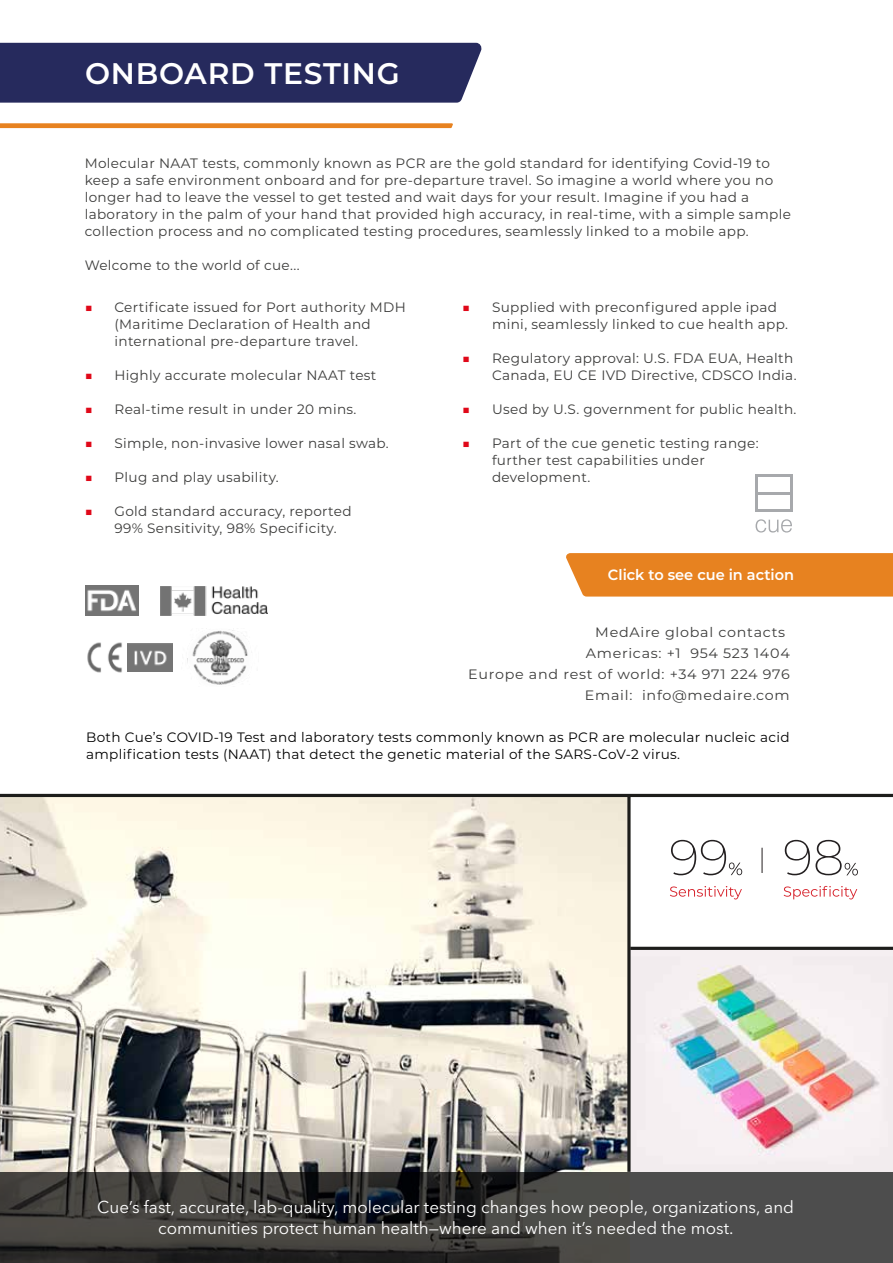
<style>
.page{position:relative;width:893px;height:1263px;background:#fff}
.page>*{position:absolute;margin:0;border:0;box-sizing:border-box;transform-origin:0 0}
.t1{font:600 29.7px "Montserrat";letter-spacing:.025em;color:#fff}
.t2{font:16.95px/20.4px "Avenir Next LT Pro";color:#fff;text-align:center}
.t3{font:600 14.85px "Montserrat";color:#fff}
.t4{font:13.65px/17px "Montserrat";letter-spacing:.025em;color:#3c3c3b}
.t5{font:13.65px/17px "Montserrat";letter-spacing:.025em;color:#000}
.t6{font:13.65px "Montserrat";letter-spacing:.05em;color:#3c3c3b;scale:1.05 1}
.s1{color:#e00819}
</style>
<div class="page">
<img style="left:0;top:797px;width:627px;height:375px">
<img style="left:631px;top:950px;width:262px;height:222px">
<svg style="left:0;top:1172px;width:893px;height:91px;background:#3d3d3b"></svg>
<div style="left:0;top:43px;width:482px;height:60px;background:#262a5d"></div>
<svg style="left:0;top:123px;width:453px;height:5px;background:#e8892d"></svg>
<svg style="left:566px;top:553px;width:327px;height:44px;background:#e78628"></svg>
<svg style="left:756px;top:519px;width:36px;height:13px"></svg>
<div style="left:755px;top:474px;width:37px;height:38px;background:#a7a9ac"></div>
<div style="left:758px;top:477px;width:31px;height:32px;background:#fff"></div>
<hr style="left:757px;top:492px;width:35px;height:3px;background:#a7a9ac">
<svg style="left:627px;top:797px;width:4px;height:375px"></svg>
<svg style="left:670px;top:886px;width:72px;height:13px"></svg>
<svg style="left:671px;top:840px;width:71px;height:35px"></svg>
<svg style="left:784px;top:886px;width:73px;height:13px"></svg>
<svg style="left:785px;top:840px;width:73px;height:35px"></svg>
<svg style="left:762px;top:848px;width:1px;height:25px"></svg>
<hr style="left:0;top:794px;width:893px;height:3px;background:#1d1d1b">
<hr style="left:630px;top:947px;width:263px;height:3px;background:#1d1d1b">
<img style="left:85px;top:586px;width:53px;height:30px">
<img style="left:87px;top:642px;width:35px;height:31px">
<img style="left:128px;top:643px;width:45px;height:28px">
<img style="left:187px;top:630px;width:61px;height:55px">
<img style="left:160px;top:586px;width:107px;height:30px">
<h1 class="t1" style="left:85px;top:52px;width:316px">ONBOARD TESTING</h1>
<p class="t4" style="left:85px;top:154px;width:708px">Molecular NAAT tests, commonly known as PCR are the gold standard for identifying Covid-19 to keep a safe environment onboard and for pre-departure travel. So imagine a world where you no longer had to leave the vessel to get tested and wait days for your result. Imagine if you had a laboratory in the palm of your hand that provided high accuracy, in real-time, with a simple sample collection process and no complicated testing procedures, seamlessly linked to a mobile app.</p>
<p class="t4" style="left:85px;top:256px;width:216px">Welcome to the world of cue...</p>
<p class="t4" style="left:114px;top:298px;width:293px;text-indent:-30px"><span class="s1">■</span> Certificate issued for Port authority MDH (Maritime Declaration of Health and international pre-departure travel.</p>
<p class="t4" style="left:85px;top:366px;width:293px"><span class="s1">■</span> Highly accurate molecular NAAT test</p>
<p class="t4" style="left:85px;top:400px;width:273px"><span class="s1">■</span> Real-time result in under 20 mins.</p>
<p class="t4" style="left:85px;top:434px;width:306px"><span class="s1">■</span> Simple, non-invasive lower nasal swab.</p>
<p class="t4" style="left:85px;top:468px;width:196px"><span class="s1">■</span> Plug and play usability.</p>
<p class="t4" style="left:114px;top:502px;width:239px;text-indent:-30px"><span class="s1">■</span> Gold standard accuracy, reported<br>99% Sensitivity, 98% Specificity.</p>
<p class="t4" style="left:492px;top:298px;width:298px;text-indent:-30px"><span class="s1">■</span> Supplied with preconfigured apple ipad mini, seamlessly linked to cue health app.</p>
<p class="t4" style="left:462px;top:349px;width:336px;text-align:right"><span class="s1">■</span> Regulatory approval: U.S. FDA EUA, Health<br>Canada, EU CE IVD Directive, CDSCO India.</p>
<p class="t4" style="left:462px;top:400px;width:336px"><span class="s1">■</span> Used by U.S. government for public health.</p>
<p class="t4" style="left:492px;top:434px;width:268px;text-indent:-30px"><span class="s1">■</span> Part of the cue genetic testing range: further test capabilities under development.</p>
<p class="t3" style="left:608px;top:565px;width:188px">Click to see cue in action</p>
<p class="t6" style="left:595px;top:622px;width:182px">MedAire global contacts</p>
<p class="t6" style="left:586px;top:644px;width:196px">Americas: +1 954 523 1404</p>
<p class="t6" style="left:468px;top:665px;width:308px">Europe and rest of world: +34 971 224 976</p>
<p class="t6" style="left:585px;top:686px;width:197px">Email: info@medaire.com</p>
<p class="t5" style="left:86px;top:728px;width:705px">Both Cue’s COVID-19 Test and laboratory tests commonly known as PCR are molecular nucleic acid amplification tests (NAAT) that detect the genetic material of the SARS-CoV-2 virus.</p>
<p class="t2" style="left:97px;top:1197px;width:698px">Cue’s fast, accurate, lab-quality, molecular testing changes how people, organizations, and communities protect human health—where and when it’s needed the most.</p>
</div>
